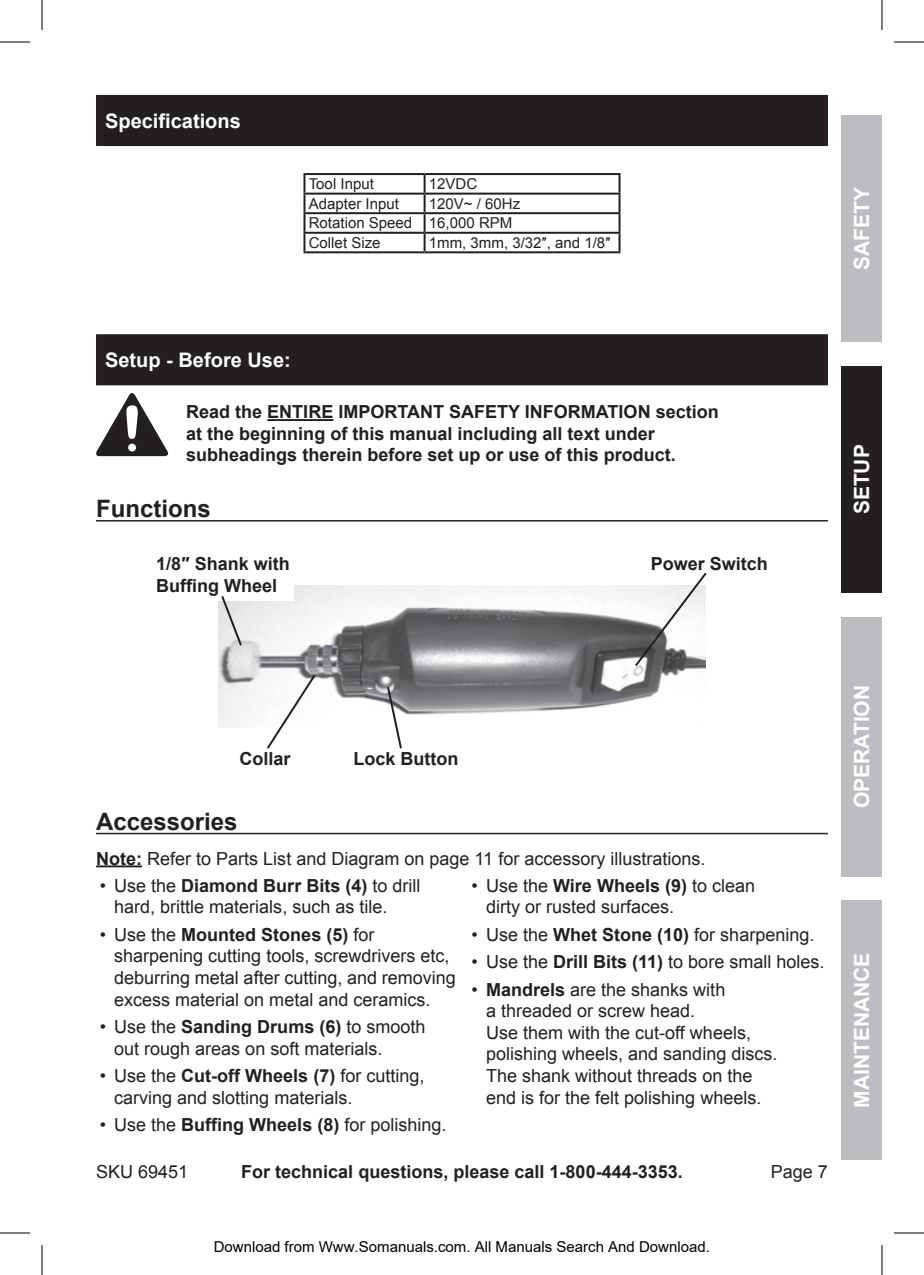
<style>
.page{position:relative;width:924px;height:1275px;background:#fff}
.page>*{position:absolute;margin:0;border:0;box-sizing:border-box;transform-origin:0 0}
.t1{font:700 24px "Arial";color:#231f20}
.t2{font:700 21px "Arial";color:#fff}
.t3{font:700 20px "Arial";color:#fff}
.t4{font:18px/21.6px "Arial";color:#231f20}
.t5{font:700 18px/21.6px "Arial";color:#231f20}
.t6{font:15px/19.6px "Arial";color:#231f20}
.t7{font:15px "Arial";color:#000}
.s1{font-weight:700}
</style>
<div class="page">
<div style="left:840px;top:115px;width:41px;height:227px;background:#bcbdc0"></div>
<div style="left:840px;top:617px;width:41px;height:259px;background:#bcbdc0"></div>
<div style="left:840px;top:900px;width:41px;height:259px;background:#bcbdc0"></div>
<div style="left:840px;top:366px;width:41px;height:227px;background:#231f20"></div>
<div style="left:96px;top:96px;width:731px;height:50px;background:#231f20"></div>
<div style="left:96px;top:95px;width:731px;height:50px;background:#231f20"></div>
<div style="left:96px;top:335px;width:731px;height:50px;background:#231f20"></div>
<div style="left:96px;top:334px;width:731px;height:50px;background:#231f20"></div>
<hr style="left:267px;top:419px;width:66px;height:2px;background:#231f20">
<hr style="left:96px;top:520px;width:731px;height:1px;background:#231f20">
<hr style="left:96px;top:833px;width:731px;height:1px;background:#231f20">
<hr style="left:303px;top:173px;width:121px;height:2px;background:#231f20">
<hr style="left:303px;top:193px;width:121px;height:2px;background:#231f20">
<hr style="left:424px;top:173px;width:196px;height:2px;background:#231f20">
<hr style="left:424px;top:193px;width:196px;height:2px;background:#231f20">
<hr style="left:303px;top:212px;width:121px;height:2px;background:#231f20">
<hr style="left:424px;top:212px;width:196px;height:2px;background:#231f20">
<svg style="left:303px;top:175px;width:2px;height:76px"></svg>
<hr style="left:303px;top:232px;width:121px;height:2px;background:#231f20">
<hr style="left:303px;top:251px;width:121px;height:2px;background:#231f20">
<svg style="left:423px;top:175px;width:2px;height:76px"></svg>
<svg style="left:618px;top:175px;width:2px;height:76px"></svg>
<hr style="left:424px;top:232px;width:196px;height:2px;background:#231f20">
<hr style="left:424px;top:251px;width:196px;height:2px;background:#231f20">
<svg style="left:96px;top:393px;width:73px;height:63px"></svg>
<img style="left:219px;top:585px;width:486px;height:142px">
<div style="left:156px;top:557px;width:137px;height:43px;background:#fff"></div>
<svg style="left:219px;top:596px;width:24px;height:52px"></svg>
<svg style="left:632px;top:572px;width:75px;height:96px"></svg>
<svg style="left:385px;top:684px;width:18px;height:65px"></svg>
<svg style="left:265px;top:673px;width:52px;height:76px"></svg>
<hr style="left:96px;top:865px;width:46px;height:2px;background:#231f20">
<hr style="left:0;top:42px;width:30px;height:1px;background:#000">
<hr style="left:893px;top:42px;width:30px;height:1px;background:#000">
<hr style="left:0;top:1232px;width:30px;height:1px;background:#000">
<hr style="left:893px;top:1232px;width:30px;height:1px;background:#000">
<hr style="left:42px;top:0;width:1px;height:30px;background:#000">
<hr style="left:42px;top:1245px;width:1px;height:30px;background:#000">
<hr style="left:881px;top:0;width:1px;height:30px;background:#000">
<hr style="left:881px;top:1245px;width:1px;height:30px;background:#000">
<p class="t3" style="left:105px;top:108px;width:137px">Specifications</p>
<p class="t6" style="left:308px;top:174px;width:67px">Tool Input</p>
<p class="t6" style="left:428px;top:174px;width:50px">12VDC</p>
<p class="t6" style="left:308px;top:194px;width:92px">Adapter Input</p>
<p class="t6" style="left:308px;top:194px;width:213px;text-indent:120px">120V~ / 60Hz<br>Rotation Speed 16,000 RPM<br>Collet Size</p>
<p class="t6" style="left:428px;top:233px;width:183px">1mm, 3mm, 3/32″, and 1/8″</p>
<p class="t3" style="left:105px;top:347px;width:187px">Setup - Before Use:</p>
<p class="t5" style="left:186px;top:401px;width:370px">Read the entire Important Saf ety Infor</p>
<p class="t5" style="left:186px;top:401px;width:534px;text-indent:394px">matio n section at the beginning of this manual including all text under subheadings therein before set up or use of this product.</p>
<h1 class="t1" style="left:96px;top:493px;width:116px">Functions</h1>
<p class="t5" style="left:156px;top:553px;width:135px">1/8″ Shank with</p>
<p class="t5" style="left:650px;top:553px;width:119px">Power Switch</p>
<p class="t5" style="left:156px;top:575px;width:122px">Buffing Wheel</p>
<p class="t2" style="left:847px;top:270px;width:82px;rotate:-90deg">Saf ety</p>
<p class="t2" style="left:847px;top:514px;width:72px;rotate:-90deg">Setup</p>
<p class="t5" style="left:239px;top:748px;width:53px">Collar</p>
<p class="t5" style="left:353px;top:748px;width:106px">Lock Button</p>
<h1 class="t1" style="left:96px;top:805px;width:143px">Accessories</h1>
<p class="t4" style="left:96px;top:847px;width:610px"><span class="s1">Note:</span> Refer to Parts List and Diagram on page 11 for accessory illustrations.</p>
<p class="t4" style="left:114px;top:875px;width:308px;text-indent:-14px">• Use the <span class="s1">Diamond Burr Bits (4)</span> to drill hard, brittle materials, such as tile.</p>
<p class="t4" style="left:114px;top:924px;width:343px;text-indent:-14px">• Use the <span class="s1">Mounted Stones (5)</span> for sharpening cutting tools, screwdrivers etc, deburring metal after cutting, and removing excess material on metal and ceramics.</p>
<p class="t4" style="left:114px;top:1016px;width:313px;text-indent:-14px">• Use the <span class="s1">Sanding Drums (6)</span> to smooth out rough areas on soft materials.</p>
<p class="t4" style="left:114px;top:1065px;width:312px;text-indent:-14px">• Use the <span class="s1">Cut-off Wheels (7)</span> for cutting, carving and slotting materials.</p>
<p class="t4" style="left:100px;top:1114px;width:348px">• Use the <span class="s1">Buffing Wheels (8)</span> for polishing.</p>
<p class="t4" style="left:486px;top:875px;width:270px;text-indent:-14px">• Use the <span class="s1">Wire Wheels (9)</span> to clean dirty or rusted surfaces.</p>
<p class="t4" style="left:471px;top:924px;width:344px">• Use the <span class="s1">Whet Stone (10)</span> for sharpening.</p>
<p class="t4" style="left:471px;top:951px;width:354px">• Use the <span class="s1">Drill Bits (11)</span> to bore small holes.</p>
<p class="t4" style="left:486px;top:978px;width:293px;text-indent:-14px">• <span class="s1">Mandrels</span> are the shanks with<br>a threaded or screw head.<br>Use them with the cut-off wheels, polishing wheels, and sanding discs.<br>The shank without threads on the end is for the felt polishing wheels.</p>
<p class="t4" style="left:96px;top:1160px;width:94px">SKU 69451</p>
<p class="t5" style="left:241px;top:1161px;width:443px">For technical questions, please call 1-800-444-3353.</p>
<p class="t4" style="left:770px;top:1160px;width:59px">Page 7</p>
<p class="t7" style="left:214px;top:1238px;width:497px">Download from Www.Somanuals.com. All Manuals Search And Download.</p>
<p class="t2" style="left:847px;top:808px;width:125px;rotate:-90deg">Operation</p>
<p class="t2" style="left:847px;top:1107px;width:157px;rotate:-90deg">Maintenance</p>
</div>
